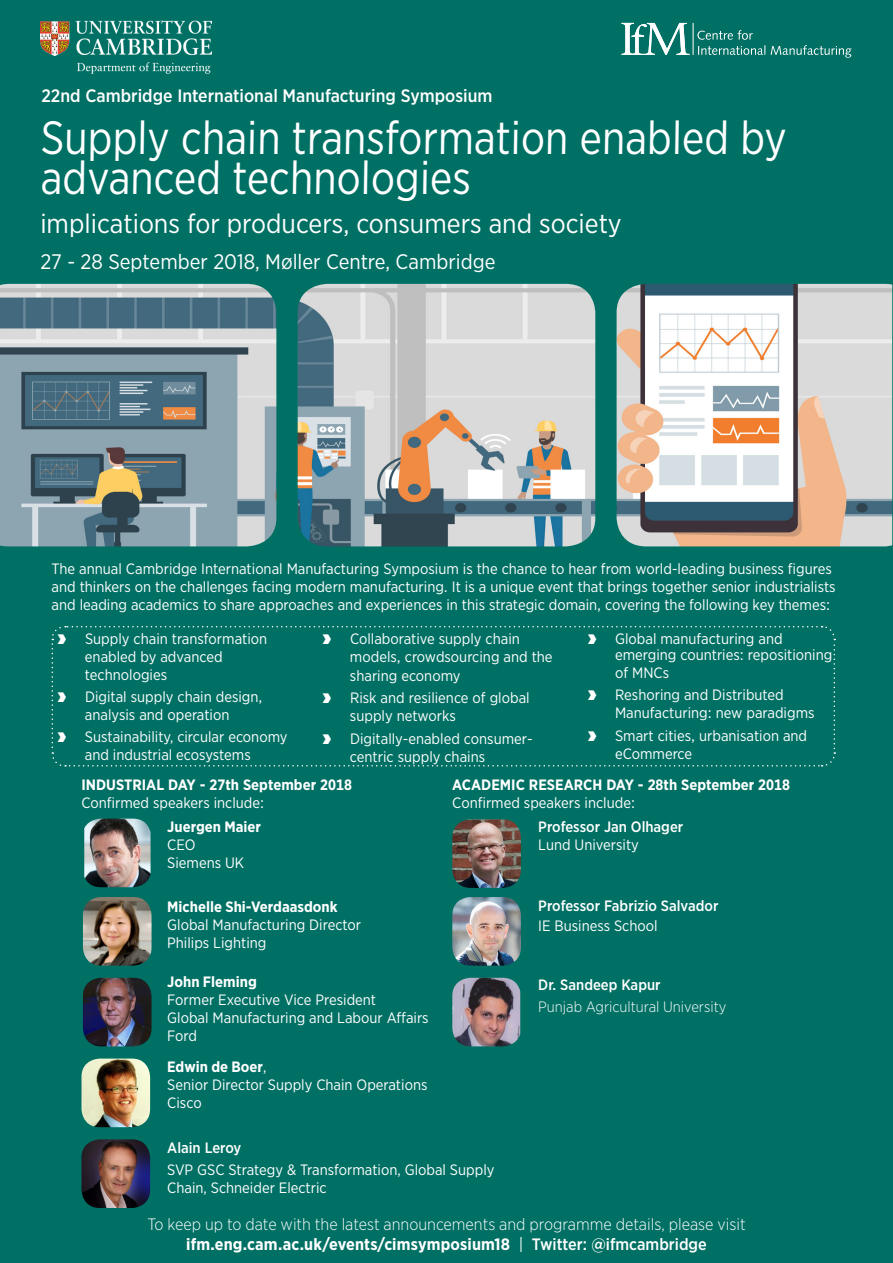
<style>
.page{position:relative;width:893px;height:1263px;background:#007064}
.page>*{position:absolute;margin:0;border:0;box-sizing:border-box;transform-origin:0 0}
.t1{font:46.5px/40.5px "Gotham Narrow";color:#fff;scale:.93 1}
.t2{font:27px "Gotham Narrow";color:#fff}
.t3{font:21px "Gotham Narrow";color:#fff}
.Body_text{font:500 18px "Gotham Narrow";color:#fff}
.t4{font:300 16.5px "Gotham Narrow";color:#fff}
.t5{font:700 16.5px "Gotham Narrow";letter-spacing:.005em;color:#fff}
.ella{font:15px/18px "Gotham Narrow";color:#fff}
.Body_text_10{font:15px/18px "Gotham Narrow";color:#fff}
.ella-2{font:700 15px/18px "Gotham Narrow";color:#fff}
.Body_text_10-2{font:500 15px/18px "Gotham Narrow";color:#fff}
.Body_text_10-3{font:300 15px "Gotham Narrow";color:#fff}
.Body_text_10-4{font:700 15px/18px "Gotham Narrow";color:#fff}
.t6{font:15px "chevron";color:#fff}
.s1{font-family:"chevron"}
.s2{font-weight:400}
.s3{font-weight:700}
.s4{font-weight:500}
</style>
<div class="page">
<svg style="left:621px;top:23px;width:69px;height:32px"></svg>
<hr style="left:693px;top:23px;width:1px;height:32px;background:#fff">
<svg style="left:697px;top:30px;width:68px;height:25px"></svg>
<svg style="left:771px;top:45px;width:81px;height:13px"></svg>
<img style="left:40px;top:21px;width:172px;height:53px">
<svg style="left:51px;top:626px;width:785px;height:141px"></svg>
<img style="left:81px;top:1058px;width:69px;height:69px">
<img style="left:83px;top:978px;width:69px;height:68px">
<img style="left:83px;top:897px;width:69px;height:68px">
<img style="left:0;top:284px;width:892px;height:262px">
<img style="left:452px;top:819px;width:69px;height:69px">
<img style="left:452px;top:897px;width:69px;height:68px">
<img style="left:84px;top:819px;width:67px;height:68px">
<img style="left:452px;top:978px;width:68px;height:68px">
<img style="left:81px;top:1139px;width:69px;height:69px">
<p class="Body_text" style="left:41px;top:85px;width:453px">22nd Cambridge International Manufacturing Symposium</p>
<p class="t1" style="left:40px;top:116px;width:805px">Supply chain transformation enabled by advanced technologies</p>
<p class="t2" style="left:40px;top:207px;width:583px">implications for producers, consumers and society</p>
<p class="t3" style="left:40px;top:249px;width:457px">27 - 28 September 2018, Møller Centre, Cambridge</p>
<p class="ella" style="left:52px;top:559px;width:786px">The annual Cambridge International Manufacturing Symposium is the chance to hear from world-leading business figures and thinkers on the challenges facing modern manufacturing. It is a unique event that brings together senior industrialists and leading academics to share approaches and experiences in this strategic domain, covering the following key themes:</p>
<p class="t6" style="left:58px;top:632px;width:10px">A</p>
<p class="ella" style="left:85px;top:629px;width:184px">Supply chain transformation enabled by advanced technologies</p>
<p class="t6" style="left:58px;top:690px;width:10px">A</p>
<p class="ella" style="left:85px;top:687px;width:179px">Digital supply chain design, analysis and operation</p>
<p class="ella" style="left:85px;top:727px;width:204px;text-indent:-27px"><span class="s1">A</span> Sustainability, circular economy and industrial ecosystems</p>
<p class="t6" style="left:588px;top:632px;width:10px">A</p>
<p class="ella" style="left:615px;top:630px;width:219px;line-height:16.5px">Global manufacturing and emerging countries: repositioning</p>
<p class="ella" style="left:615px;top:663px;width:56px">of MNCs</p>
<p class="t6" style="left:588px;top:689px;width:10px">A</p>
<p class="ella" style="left:615px;top:686px;width:201px">Reshoring and Distributed<br>Manufacturing: new paradigms</p>
<p class="t6" style="left:588px;top:729px;width:10px">A</p>
<p class="ella" style="left:615px;top:726px;width:194px">Smart cities, urbanisation and eCommerce</p>
<p class="t6" style="left:323px;top:632px;width:10px">A</p>
<p class="ella" style="left:350px;top:629px;width:204px">Collaborative supply chain models, crowdsourcing and the</p>
<p class="ella" style="left:350px;top:666px;width:112px">sharing economy</p>
<p class="t6" style="left:323px;top:692px;width:10px">A</p>
<p class="ella" style="left:350px;top:689px;width:181px">Risk and resilience of global supply networks</p>
<p class="t6" style="left:323px;top:732px;width:10px">A</p>
<p class="ella" style="left:350px;top:729px;width:184px">Digitally-enabled consumer&shy;centric supply chains</p>
<p class="ella-2" style="left:81px;top:775px;width:272px">INDUSTRIAL DAY - 27th September 2018<br><span class="s2">Confirmed speakers include:</span></p>
<p class="ella-2" style="left:452px;top:775px;width:339px">ACADEMIC RESEARCH DAY - 28th September 2018<br><span class="s2">Confirmed speakers include:</span></p>
<p class="Body_text_10-4" style="left:167px;top:817px;width:95px">Juergen Maier<br><span class="s2">CEO<br>Siemens UK</span></p>
<p class="Body_text_10" style="left:167px;top:897px;width:195px"><span class="s3">Michelle Shi-Verdaasdonk<br></span>Global Manufacturing Director<br>Philips Lighting</p>
<p class="Body_text_10" style="left:167px;top:973px;width:263px"><span class="s3">John Fleming<br></span>Former Executive Vice President<br>Global Manufacturing and Labour Affairs<br>Ford</p>
<p class="Body_text_10" style="left:167px;top:1057px;width:262px"><span class="s3">Edwin de Boer</span>,<br>Senior Director Supply Chain Operations<br>Cisco</p>
<p class="Body_text_10-2" style="left:167px;top:1138px;width:76px">Alain Leroy</p>
<p class="Body_text_10" style="left:167px;top:1160px;width:329px">SVP GSC Strategy &amp; Transformation, Global Supply<br>Chain, Schneider Electric</p>
<p class="Body_text_10-2" style="left:538px;top:817px;width:146px">Professor Jan Olhager<br><span class="s2">Lund University</span></p>
<p class="Body_text_10-2" style="left:538px;top:896px;width:182px;line-height:19.5px">Professor Fabrizio Salvador<br><span class="s2">IE Business School</span></p>
<p class="Body_text_10-2" style="left:538px;top:975px;width:124px">Dr. Sandeep Kapur</p>
<p class="Body_text_10-3" style="left:538px;top:998px;width:190px">Punjab Agricultural University</p>
<p class="t4" style="left:147px;top:1214px;width:600px">To keep up to date with the latest announcements and programme details, please visit</p>
<p class="t5" style="left:186px;top:1233px;width:522px">ifm.eng.cam.ac.uk/events/cimsymposium18 <span class="s2">|</span> <span class="s4">Twitter: @ifmcambridge</span></p>
</div>
